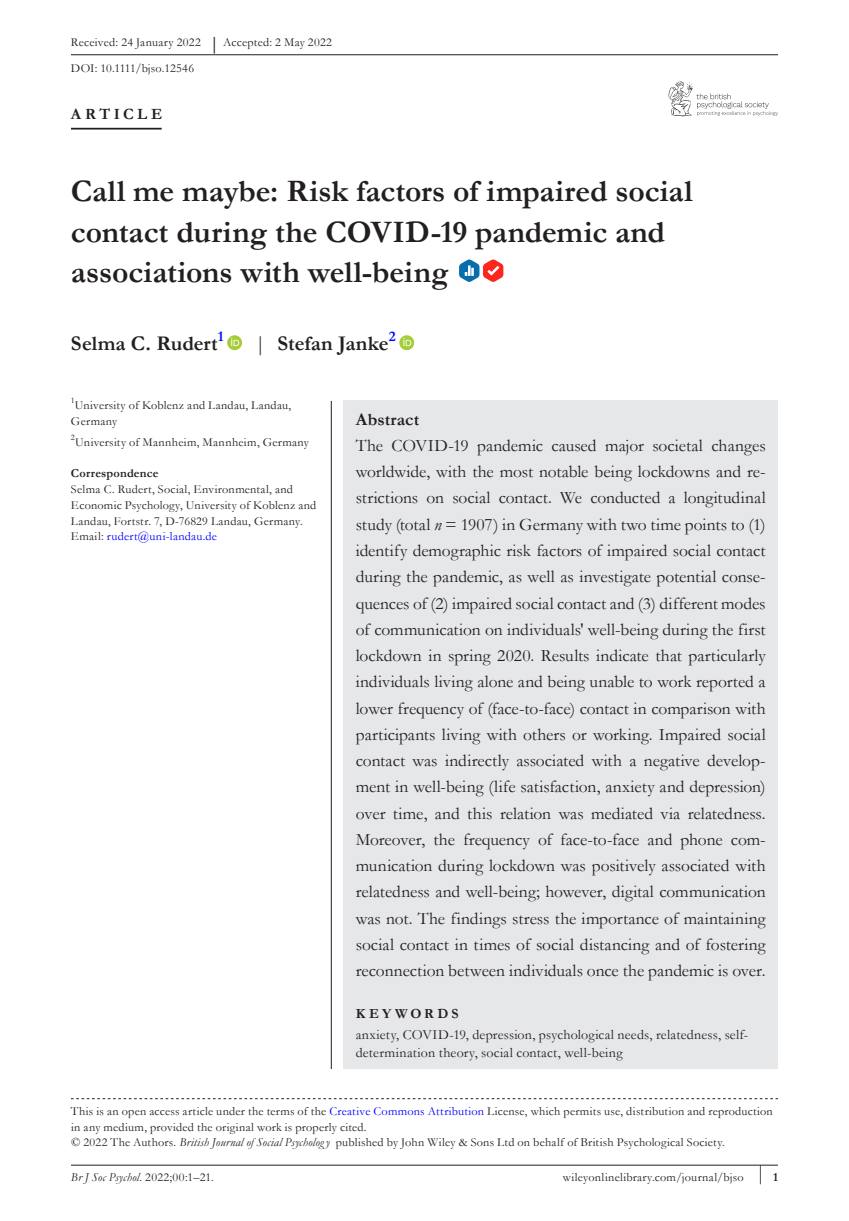
<style>
.page{position:relative;width:849px;height:1221px;background:#fff}
.page>*{position:absolute;margin:0;border:0;box-sizing:border-box;transform-origin:0 0}
.t1{font:700 31.5px/40.2px "Garamond";color:#231f20}
.t2{font:700 21px "Garamond";color:#231f20}
.t3{font:17.5px/26.2px "Garamond";letter-spacing:-.005em;color:#231f20;text-align:justify}
.t4{font:700 17.5px "Garamond";letter-spacing:.01em;color:#231f20}
.t5{font:700 15.75px "Garamond";letter-spacing:.22em;color:#231f20}
.t6{font:14px/17.5px "Garamond";letter-spacing:.015em;color:#231f20}
.t7{font:700 14px "Garamond";letter-spacing:.23em;color:#231f20}
.t8{font:12.25px/15.8px "Garamond";letter-spacing:.02em;color:#231f20}
.t9{font:700 12.25px "Garamond";letter-spacing:.02em;color:#231f20}
.s1{font-size:18.38px}
.s2{font-weight:400}
.s3{color:#00f}
.s4{font-style:italic}
.s5{font-weight:700}
</style>
<div class="page">
<hr style="left:71px;top:1164px;width:706px;height:1px;background:#231f20">
<svg style="left:668px;top:82px;width:109px;height:34px"></svg>
<hr style="left:71px;top:128px;width:91px;height:1px;background:#231f20">
<svg style="left:459px;top:259px;width:44px;height:23px"></svg>
<svg style="left:227px;top:335px;width:15px;height:15px"></svg>
<svg style="left:231px;top:338px;width:8px;height:8px"></svg>
<svg style="left:399px;top:335px;width:15px;height:15px"></svg>
<svg style="left:403px;top:338px;width:8px;height:8px"></svg>
<hr style="left:71px;top:54px;width:706px;height:1px;background:#231f20">
<div style="left:343px;top:401px;width:434px;height:667px;background:#e6e7e9"></div>
<hr style="left:331px;top:401px;width:1px;height:667px;background:#231f20">
<svg style="left:71px;top:1098px;width:706px;height:1px"></svg>
<p class="t8" style="left:71px;top:30px;width:262px;line-height:25.2px">Received: 24 January 2022 <span class="s1">|</span> Accepted: 2 May 2022<br>DOI: 10.1111/bjso.12546</p>
<p class="t5" style="left:71px;top:103px;width:93px">ARTICLE</p>
<h1 class="t1" style="left:71px;top:171px;width:623px">Call me maybe: Risk factors of impaired social contact during the COVID-19 pandemic and associations with well-being</h1>
<p class="t2" style="left:71px;top:329px;width:154px">Selma C. Rudert<sup>1</sup></p>
<p class="t2" style="left:255px;top:329px;width:142px"><span class="s2">|</span> Stefan Janke<sup>2</sup></p>
<p class="t8" style="left:71px;top:397px;width:222px"><sup>1</sup>University of Koblenz and Landau, Landau,<br>Germany</p>
<p class="t8" style="left:71px;top:433px;width:239px"><sup>2</sup>University of Mannheim, Mannheim, Germany</p>
<p class="t9" style="left:71px;top:465px;width:89px">Correspondence</p>
<p class="t8" style="left:71px;top:481px;width:247px">Selma C. Rudert, Social, Environmental, and Economic Psychology, University of Koblenz and Landau, Fortstr. 7, D-76829 Landau, Germany.<br>Email: <span class="s3">rudert@uni-landau.de</span></p>
<p class="t4" style="left:356px;top:407px;width:65px">Abstract</p>
<p class="t3" style="left:356px;top:432px;width:411px">The COVID-19 pandemic caused major societal changes worldwide, with the most notable being lockdowns and re&shy;strictions on social contact. We conducted a longitudinal study (total <span class="s4">n</span> = 1907) in Germany with two time points to (1) identify demographic risk factors of impaired social contact during the pandemic, as well as investigate potential conse&shy;quences of (2) impaired social contact and (3) different modes of communication on individuals' well-being during the first lockdown in spring 2020. Results indicate that particularly individuals living alone and being unable to work reported a lower frequency of (face-to-face) contact in comparison with participants living with others or working. Impaired social contact was indirectly associated with a negative develop&shy;ment in well-being (life satisfaction, anxiety and depression) over time, and this relation was mediated via relatedness.<br>Moreover, the frequency of face-to-face and phone com&shy;munication during lockdown was positively associated with relatedness and well-being; however, digital communication was not. The findings stress the importance of maintaining social contact in times of social distancing and of fostering reconnection between individuals once the pandemic is over.</p>
<p class="t7" style="left:356px;top:1004px;width:104px">KEYWORDS</p>
<p class="t6" style="left:356px;top:1025px;width:394px">anxiety, COVID-19, depression, psychological needs, relatedness, self&shy;determination theory, social contact, well-being</p>
<p class="t8" style="left:71px;top:1102px;width:703px">This is an open access article under the terms of the <span class="s3">Creative Commons Attribution</span> License, which permits use, distribution and reproduction in any medium, provided the original work is properly cited.<br>© 2022 The Authors. <span class="s4">British Journal of Social Psycholog y</span> published by John Wiley &amp; Sons Ltd on behalf of British Psychological Society.</p>
<p class="t8" style="left:71px;top:1169px;width:144px"><span class="s4">Br J Soc Psychol</span>. 2022;00:1–21.</p>
<p class="t8" style="left:562px;top:1169px;width:216px">wileyonlinelibrary.com/journal/bjso <sup>|</sup> <span class="s5">1</span></p>
</div>
